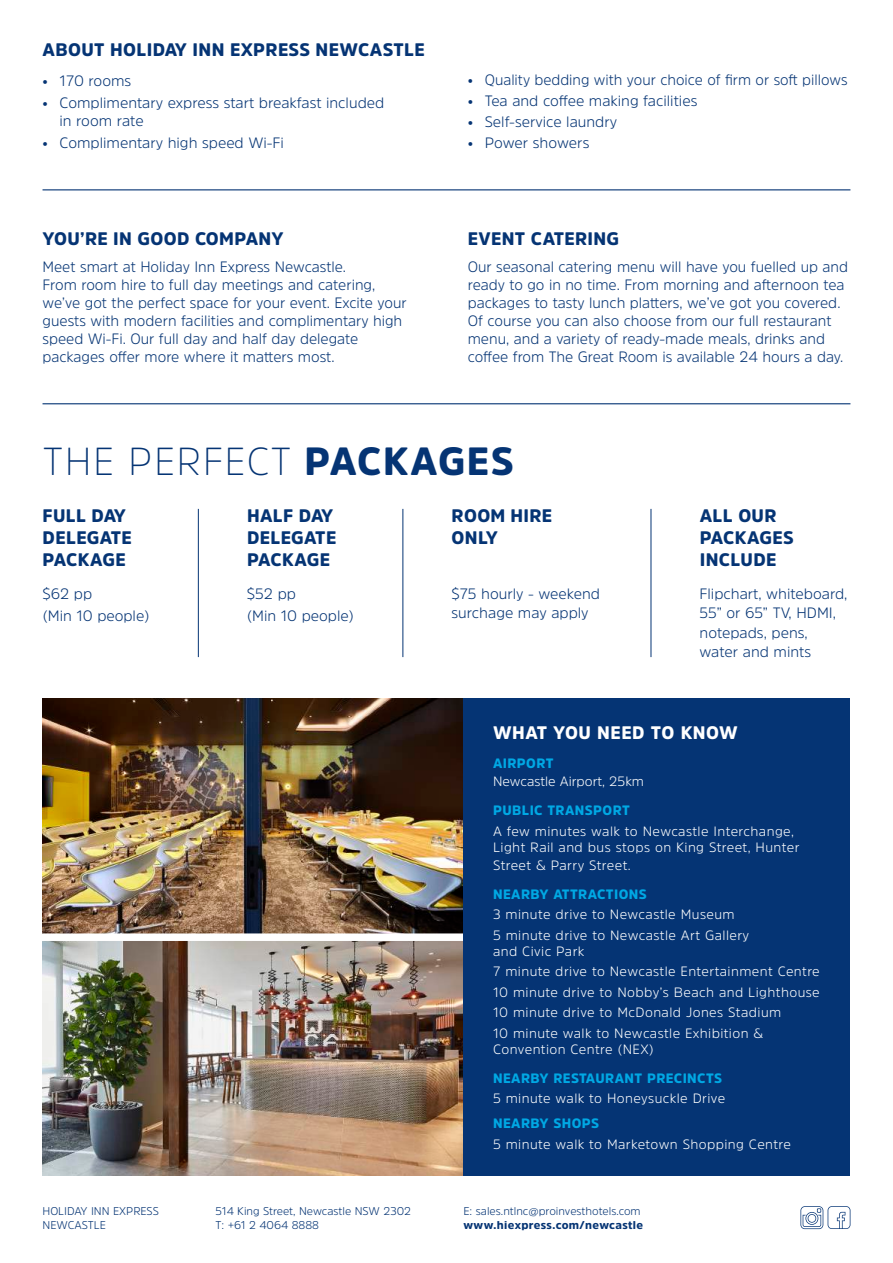
<style>
.page{position:relative;width:893px;height:1263px;background:#fff}
.page>*{position:absolute;margin:0;border:0;box-sizing:border-box;transform-origin:0 0}
.t1{font:200 39px "Amsi Pro";letter-spacing:.04em;color:#053474}
.t2{font:900 18px/21.6px "Amsi Pro";letter-spacing:.02em;color:#053474}
.t3{font:900 18px "Amsi Pro";letter-spacing:.03em;color:#fff}
.t4{font:300 15px/18px "Amsi Pro";color:#053474}
.t5{font:300 13.5px/20.4px "Amsi Pro";letter-spacing:.03em;color:#fff}
.t6{font:900 13.5px "Amsi Pro";letter-spacing:.03em;color:#00a8e4}
.t7{font:300 13.5px "Amsi Pro";color:#fff}
.t8{font:300 11.25px/14.5px "Amsi Pro";color:#053474}
.t9{font:900 11.25px "Amsi Pro";letter-spacing:.03em;color:#053474}
.s1{font-weight:900}
</style>
<div class="page">
<hr style="left:43px;top:403px;width:807px;height:1px;background:#053474">
<hr style="left:43px;top:189px;width:807px;height:1px;background:#053474">
<hr style="left:198px;top:509px;width:1px;height:148px;background:#053474">
<hr style="left:403px;top:509px;width:1px;height:148px;background:#053474">
<hr style="left:651px;top:509px;width:1px;height:148px;background:#053474">
<img style="left:43px;top:698px;width:420px;height:478px">
<div style="left:18px;top:933px;width:454px;height:8px;background:#fff"></div>
<div style="left:463px;top:698px;width:387px;height:478px;background:#053474"></div>
<svg style="left:800px;top:1206px;width:50px;height:23px"></svg>
<p class="t2" style="left:43px;top:39px;width:384px">ABOUT HOLIDAY INN EXPRESS NEWCASTLE</p>
<p class="t4" style="left:43px;top:71px;width:90px">• 170 rooms</p>
<p class="t4" style="left:60px;top:93px;width:326px;text-indent:-17px">• Complimentary express start breakfast included in room rate</p>
<p class="t4" style="left:43px;top:133px;width:243px">• Complimentary high speed Wi-Fi</p>
<p class="t2" style="left:43px;top:228px;width:243px">YOU’RE IN GOOD COMPANY</p>
<p class="t4" style="left:43px;top:257px;width:366px">Meet smart at Holiday Inn Express Newcastle.<br>From room hire to full day meetings and catering, we’ve got the perfect space for your event. Excite your guests with modern facilities and complimentary high speed Wi-Fi. Our full day and half day delegate packages offer more where it matters most.</p>
<p class="t4" style="left:468px;top:70px;width:381px">• Quality bedding with your choice of firm or soft pillows</p>
<p class="t4" style="left:468px;top:91px;width:231px">• Tea and coffee making facilities</p>
<p class="t4" style="left:468px;top:112px;width:151px">• Self-service laundry</p>
<p class="t4" style="left:468px;top:133px;width:123px">• Power showers</p>
<p class="t2" style="left:468px;top:228px;width:153px">EVENT CATERING</p>
<p class="t4" style="left:468px;top:257px;width:382px">Our seasonal catering menu will have you fuelled up and ready to go in no time. From morning and afternoon tea packages to tasty lunch platters, we’ve got you covered.<br>Of course you can also choose from our full restaurant menu, and a variety of ready-made meals, drinks and coffee from The Great Room is available 24 hours a day.</p>
<h1 class="t1" style="left:43px;top:434px;width:473px">THE PERFECT <span class="s1">PACKAGES</span></h1>
<p class="t2" style="left:43px;top:505px;width:91px">FULL DAY<br>DELEGATE<br>PACKAGE</p>
<p class="t4" style="left:43px;top:582px;width:109px;line-height:22.2px">$62 pp<br>(Min 10 people)</p>
<p class="t2" style="left:452px;top:505px;width:102px">ROOM HIRE<br>ONLY</p>
<p class="t2" style="left:247px;top:505px;width:91px">HALF DAY<br>DELEGATE<br>PACKAGE</p>
<p class="t4" style="left:247px;top:582px;width:109px;line-height:22.2px">$52 pp<br>(Min 10 people)</p>
<p class="t4" style="left:451px;top:583px;width:150px;line-height:19.5px">$75 hourly - weekend surchage may apply</p>
<p class="t2" style="left:700px;top:505px;width:96px">ALL OUR<br>PACKAGES<br>INCLUDE</p>
<p class="t4" style="left:700px;top:583px;width:149px;line-height:19.5px">Flipchart, whiteboard,<br>55” or 65” TV, HDMI, notepads, pens, water and mints</p>
<p class="t3" style="left:493px;top:720px;width:246px">WHAT YOU NEED TO KNOW</p>
<p class="t6" style="left:493px;top:754px;width:62px">AIRPORT</p>
<p class="t7" style="left:493px;top:772px;width:152px">Newcastle Airport, 25km</p>
<p class="t6" style="left:493px;top:801px;width:138px">PUBLIC TRANSPORT</p>
<p class="t5" style="left:493px;top:822px;width:308px;line-height:16.2px">A few minutes walk to Newcastle Interchange,<br>Light Rail and bus stops on King Street, Hunter</p>
<p class="t5" style="left:493px;top:854px;width:139px">Street &amp; Parry Street.</p>
<p class="t6" style="left:493px;top:885px;width:155px">NEARBY ATTRACTIONS</p>
<p class="t5" style="left:493px;top:904px;width:258px">3 minute drive to Newcastle Museum<br>5 minute drive to Newcastle Art Gallery</p>
<p class="t5" style="left:493px;top:941px;width:328px">and Civic Park<br>7 minute drive to Newcastle Entertainment Centre 10 minute drive to Nobby’s Beach and Lighthouse 10 minute drive to McDonald Jones Stadium<br>10 minute walk to Newcastle Exhibition &amp;</p>
<p class="t5" style="left:493px;top:1039px;width:162px">Convention Centre (NEX)</p>
<p class="t6" style="left:493px;top:1069px;width:231px">NEARBY RESTAURANT PRECINCTS</p>
<p class="t5" style="left:493px;top:1088px;width:234px">5 minute walk to Honeysuckle Drive</p>
<p class="t6" style="left:493px;top:1114px;width:108px">NEARBY SHOPS</p>
<p class="t5" style="left:493px;top:1133px;width:299px">5 minute walk to Marketown Shopping Centre</p>
<p class="t8" style="left:43px;top:1203px;width:118px">HOLIDAY INN EXPRESS<br>NEWCASTLE</p>
<p class="t8" style="left:463px;top:1203px;width:179px">E: sales.ntlnc@proinvesthotels.com</p>
<p class="t8" style="left:215px;top:1203px;width:197px">514 King Street, Newcastle NSW 2302<br>T: +61 2 4064 8888</p>
<p class="t9" style="left:463px;top:1217px;width:181px">www.hiexpress.com/newcastle</p>
</div>
